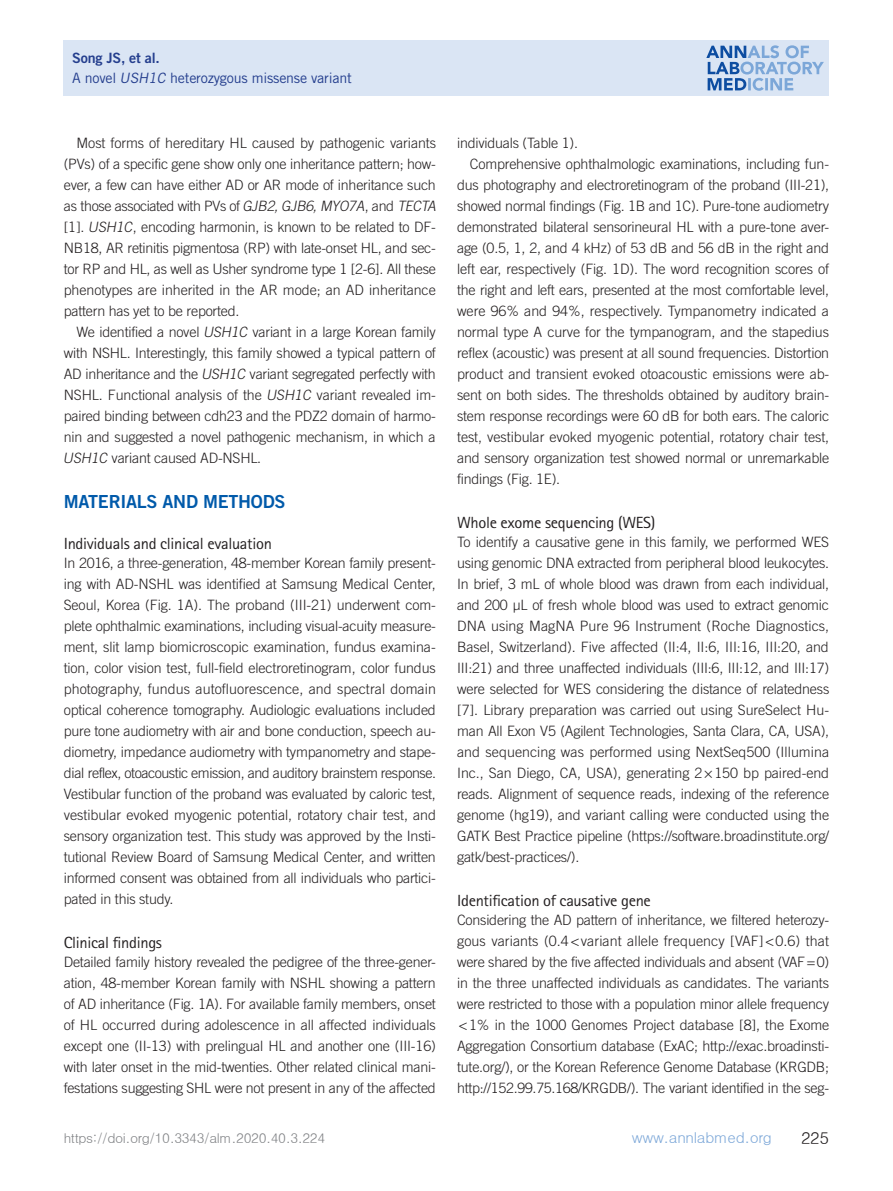
<style>
.page{position:relative;width:893px;height:1191px;background:#fff}
.page>*{position:absolute;margin:0;border:0;box-sizing:border-box;transform-origin:0 0}
.본문대제목{font:18px "Trade Gothic LT Std Bd 2";letter-spacing:-.015em;color:#015aaa}
.URL{font:16.5px "Dotum";color:#231f20}
.본문중제목{font:16.2px "Rotis Sans Serif Std";letter-spacing:-.02em;color:#231f20}
.URL-2{font:15px "Dotum";letter-spacing:-.02em;color:#7ca7d8}
.본문_0{font:300 14.25px/21px "Trade Gothic LT Std";letter-spacing:-.015em;color:#231f20;text-align:justify}
.본문{font:300 14.25px/21px "Trade Gothic LT Std";letter-spacing:-.015em;color:#231f20;text-align:justify}
.하시라이름{font:14.25px "Trade Gothic LT Std";letter-spacing:-.015em;color:#253f8e}
.하시라이름-2{font:14.25px "Trade Gothic LT Std Bd 2";letter-spacing:-.015em;color:#253f8e}
.t1{font:13.5px "Dotum";letter-spacing:-.03em;color:#808285}
.s1{font-style:italic}
</style>
<div class="page">
<div style="left:64px;top:40px;width:765px;height:56px;background:#dae5f4"></div>
<svg style="left:706px;top:45px;width:118px;height:46px"></svg>
<p class="하시라이름-2" style="left:72px;top:49px;width:89px">Song JS, et al.</p>
<p class="하시라이름" style="left:72px;top:69px;width:281px">A novel <span class="s1">USH1C</span> heterozygous missense variant</p>
<p class="본문" style="left:64px;top:132px;width:376px;text-align:left;text-indent:13px">Most forms of hereditary HL caused by pathogenic variants (PVs) of a specific gene show only one inheritance pattern; how&shy;ever, a few can have either AD or AR mode of inheritance such as those associated with PVs of <span class="s1">GJB2,GJB6,MYO7A</span>, and <span class="s1">TECTA </span>[1]. <span class="s1">USH1C</span>, encoding harmonin, is known to be related to DF-NB18, AR retinitis pigmentosa (RP) with late-onset HL, and sec&shy;tor RP and HL, as well as Usher syndrome type 1 [2-6]. All these phenotypes are inherited in the AR mode; an AD inheritance pattern has yet to be reported.</p>
<p class="본문" style="left:63px;top:321px;width:374px;text-indent:14px">We identified a novel <span class="s1">USH1C</span> variant in a large Korean family with NSHL. Interestingly, this family showed a typical pattern of AD inheritance and the <span class="s1">USH1C</span> variant segregated perfectly with NSHL. Functional analysis of the <span class="s1">USH1C</span> variant revealed im&shy;paired binding between cdh23 and the PDZ2 domain of harmo&shy;nin and suggested a novel pathogenic mechanism, in which a <span class="s1">USH1C</span> variant caused AD-NSHL.</p>
<p class="본문대제목" style="left:64px;top:490px;width:223px">MATERIALS AND METHODS</p>
<p class="본문중제목" style="left:64px;top:534px;width:210px">Individuals and clinical evaluation</p>
<p class="본문_0" style="left:64px;top:552px;width:374px">In 2016, a three-generation, 48-member Korean family present&shy;ing with AD-NSHL was identified at Samsung Medical Center, Seoul, Korea (Fig. 1A). The proband (III-21) underwent com&shy;plete ophthalmic examinations, including visual-acuity measure&shy;ment, slit lamp biomicroscopic examination, fundus examina&shy;tion, color vision test, full-field electroretinogram, color fundus photography, fundus autofluorescence, and spectral domain optical coherence tomography. Audiologic evaluations included pure tone audiometry with air and bone conduction, speech au&shy;diometry, impedance audiometry with tympanometry and stape&shy;dial reflex, otoacoustic emission, and auditory brainstem response.<br>Vestibular function of the proband was evaluated by caloric test, vestibular evoked myogenic potential, rotatory chair test, and sensory organization test. This study was approved by the Insti&shy;tutional Review Board of Samsung Medical Center, and written informed consent was obtained from all individuals who partici&shy;pated in this study.</p>
<p class="본문중제목" style="left:64px;top:933px;width:100px">Clinical findings</p>
<p class="본문_0" style="left:64px;top:951px;width:374px">Detailed family history revealed the pedigree of the three-gener&shy;ation, 48-member Korean family with NSHL showing a pattern of AD inheritance (Fig. 1A). For available family members, onset of HL occurred during adolescence in all affected individuals except one (II-13) with prelingual HL and another one (III-16) with later onset in the mid-twenties. Other related clinical mani&shy;festations suggesting SHL were not present in any of the affected</p>
<p class="본문_0" style="left:457px;top:132px;width:122px">individuals (Table 1).</p>
<p class="본문" style="left:457px;top:153px;width:374px;text-indent:13px">Comprehensive ophthalmologic examinations, including fun&shy;dus photography and electroretinogram of the proband (III-21), showed normal findings (Fig. 1B and 1C). Pure-tone audiometry demonstrated bilateral sensorineural HL with a pure-tone aver&shy;age (0.5, 1, 2, and 4 kHz) of 53 dB and 56 dB in the right and left ear, respectively (Fig. 1D). The word recognition scores of the right and left ears, presented at the most comfortable level, were 96% and 94%, respectively. Tympanometry indicated a normal type A curve for the tympanogram, and the stapedius reflex (acoustic) was present at all sound frequencies. Distortion product and transient evoked otoacoustic emissions were ab&shy;sent on both sides. The thresholds obtained by auditory brain&shy;stem response recordings were 60 dB for both ears. The caloric test, vestibular evoked myogenic potential, rotatory chair test, and sensory organization test showed normal or unremarkable findings (Fig. 1E).</p>
<p class="본문중제목" style="left:457px;top:513px;width:200px">Whole exome sequencing (WES)</p>
<p class="본문_0" style="left:457px;top:531px;width:374px">To identify a causative gene in this family, we performed WES using genomic DNA extracted from peripheral blood leukocytes.<br>In brief, 3 mL of whole blood was drawn from each individual, and 200 µL of fresh whole blood was used to extract genomic DNA using MagNA Pure 96 Instrument (Roche Diagnostics, Basel, Switzerland). Five affected (II:4, II:6, III:16, III:20, and III:21) and three unaffected individuals (III:6, III:12, and III:17) were selected for WES considering the distance of relatedness [7]. Library preparation was carried out using SureSelect Hu&shy;man All Exon V5 (Agilent Technologies, Santa Clara, CA, USA), and sequencing was performed using NextSeq500 (Illumina Inc., San Diego, CA, USA), generating 2×150 bp paired-end reads. Alignment of sequence reads, indexing of the reference genome (hg19), and variant calling were conducted using the GATK Best Practice pipeline (https://software.broadinstitute.org/ gatk/best-practices/).</p>
<p class="본문중제목" style="left:457px;top:891px;width:195px">Identification of causative gene</p>
<p class="본문_0" style="left:457px;top:909px;width:374px">Considering the AD pattern of inheritance, we filtered heterozy&shy;gous variants (0.4&lt;variant allele frequency [VAF]&lt;0.6) that were shared by the five affected individuals and absent (VAF=0) in the three unaffected individuals as candidates. The variants were restricted to those with a population minor allele frequency &lt;1% in the 1000 Genomes Project database [8], the Exome Aggregation Consortium database (ExAC; http://exac.broadinsti&shy;tute.org/), or the Korean Reference Genome Database (KRGDB; http://152.99.75.168/KRGDB/). The variant identified in the seg-</p>
<p class="t1" style="left:64px;top:1131px;width:263px">https://doi.org/10.3343/alm.2020.40.3.224</p>
<p class="URL-2" style="left:632px;top:1130px;width:142px">www.annlabmed.org</p>
<p class="URL" style="left:801px;top:1129px;width:30px">225</p>
</div>
